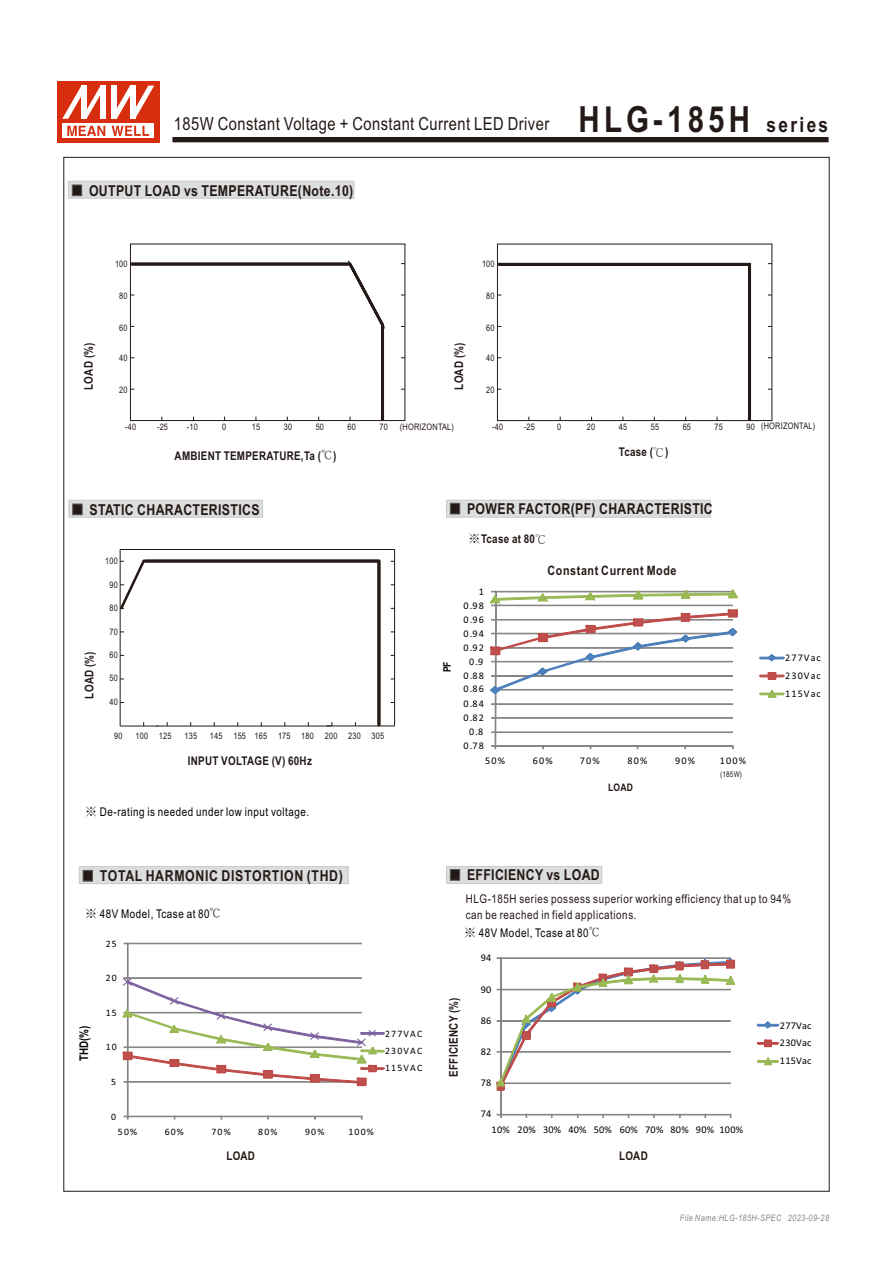
<style>
.page{position:relative;width:893px;height:1263px;background:#fff}
.page>*{position:absolute;margin:0;border:0;box-sizing:border-box;transform-origin:0 0}
.t1{font:18px "Arial Narrow";letter-spacing:.025em;color:#231916}
.t2{font:700 15px "Arial Narrow";letter-spacing:.025em;color:#231916}
.t3{font:700 15px "Arial Narrow";letter-spacing:.045em;color:#231916}
.t4{font:700 13.05px "Arial Narrow";letter-spacing:.045em;color:#231916}
.t5{font:700 12px "Arial Narrow";letter-spacing:.025em;color:#231916}
.t6{font:12px/16.4px "Arial Narrow";letter-spacing:.045em;color:#231916}
.t7{font:12px "Arial Narrow";letter-spacing:.045em;color:#000}
.t8{font:700 12px "Arial Narrow";color:#000}
.t9{font:700 10.35px "Arial Narrow";color:#231916}
.t10{font:700 10.35px "Arial Narrow";color:#000}
.t11{font:10.2px/17.9px "Calibri";letter-spacing:.02em;color:#000;text-align:justify}
.t12{font:9.75px/17.2px "Calibri";letter-spacing:.115em;color:#000;text-align:justify}
.t13{font:9px "Arial Narrow";letter-spacing:.025em;color:#231916}
.t14{font:italic 9px "Arial Narrow";letter-spacing:.045em;color:#898989}
.t15{font:7.8px "Arial Narrow";color:#231916}
.s1{font-weight:700;font-size:36px}
.s2{font-weight:700;font-size:21px}
.s3{font-family:"Inn Ming";font-weight:500}
.s4{font-family:"Ming Li U";font-weight:400}
.s5{font-family:"Inn Ming";font-weight:500;color:#000}
.s6{font-family:"Inn Ming";font-weight:500;color:#231916}
</style>
<div class="page">
<hr style="left:127px;top:943px;width:235px;height:1px;background:#868686">
<hr style="left:127px;top:943px;width:1px;height:173px;background:#868686">
<hr style="left:127px;top:1116px;width:235px;height:1px;background:#868686">
<svg style="left:122px;top:977px;width:263px;height:109px"></svg>
<hr style="left:500px;top:957px;width:2px;height:158px;background:#868686">
<hr style="left:500px;top:1114px;width:231px;height:1px;background:#868686">
<svg style="left:497px;top:1114px;width:5px;height:4px"></svg>
<svg style="left:496px;top:957px;width:240px;height:134px"></svg>
<svg style="left:757px;top:1021px;width:22px;height:8px"></svg>
<svg style="left:757px;top:1039px;width:22px;height:8px"></svg>
<svg style="left:757px;top:1057px;width:22px;height:8px"></svg>
<svg style="left:489px;top:589px;width:250px;height:160px"></svg>
<svg style="left:759px;top:655px;width:26px;height:7px"></svg>
<svg style="left:759px;top:671px;width:26px;height:9px"></svg>
<svg style="left:759px;top:690px;width:26px;height:8px"></svg>
<svg style="left:497px;top:262px;width:255px;height:160px"></svg>
<div style="left:497px;top:244px;width:275px;height:177px;border:1px solid #231916"></div>
<svg style="left:446px;top:500px;width:265px;height:17px;background:#d6d7d7"></svg>
<svg style="left:68px;top:181px;width:286px;height:18px;background:#d6d7d7"></svg>
<svg style="left:69px;top:500px;width:194px;height:18px;background:#d4d5d5"></svg>
<svg style="left:79px;top:866px;width:270px;height:18px;background:#d5d6d6"></svg>
<svg style="left:172px;top:137px;width:657px;height:6px;background:#3b322f"></svg>
<svg style="left:130px;top:261px;width:256px;height:161px"></svg>
<div style="left:130px;top:244px;width:275px;height:177px;border:1px solid #231916"></div>
<hr style="left:326px;top:726px;width:68px;height:1px;background:#231916">
<svg style="left:120px;top:549px;width:275px;height:177px"></svg>
<svg style="left:446px;top:866px;width:156px;height:18px;background:#d2d3d3"></svg>
<div style="left:57px;top:82px;width:102px;height:61px;background:#d62e0f"></div>
<div style="left:62px;top:123px;width:92px;height:15px;background:#fff"></div>
<svg style="left:112px;top:126px;width:37px;height:10px"></svg>
<svg style="left:67px;top:126px;width:38px;height:10px"></svg>
<svg style="left:62px;top:86px;width:44px;height:33px"></svg>
<svg style="left:112px;top:86px;width:42px;height:33px"></svg>
<h1 class="t1" style="left:174px;top:117px;width:656px">185W Constant Voltage + Constant Current LED Driver <span class="s1">HLG-185H</span> <span class="s2">series</span></h1>
<h2 class="t2" style="left:89px;top:185px;width:266px">OUTPUT LOAD vs TEMPERATURE(Note.10)</h2>
<p class="t5" style="left:84px;top:390px;width:49px;rotate:-90deg">LOAD (%)</p>
<p class="t13" style="left:115px;top:261px;width:14px">100</p>
<p class="t13" style="left:482px;top:261px;width:14px">100</p>
<p class="t13" style="left:119px;top:293px;width:10px">80</p>
<p class="t13" style="left:486px;top:293px;width:10px">80</p>
<p class="t13" style="left:119px;top:325px;width:10px">60</p>
<p class="t13" style="left:486px;top:325px;width:10px">60</p>
<p class="t13" style="left:119px;top:354px;width:10px">40</p>
<p class="t13" style="left:119px;top:386px;width:10px">20</p>
<p class="t5" style="left:454px;top:390px;width:49px;rotate:-90deg">LOAD (%)</p>
<p class="t13" style="left:486px;top:354px;width:10px">40</p>
<p class="t13" style="left:486px;top:386px;width:10px">20</p>
<p class="t13" style="left:125px;top:424px;width:13px">-40</p>
<p class="t13" style="left:157px;top:424px;width:13px">-25</p>
<p class="t13" style="left:187px;top:424px;width:13px">-10</p>
<p class="t13" style="left:222px;top:424px;width:6px">0</p>
<p class="t13" style="left:252px;top:424px;width:10px">15</p>
<p class="t13" style="left:284px;top:424px;width:10px">30</p>
<p class="t13" style="left:316px;top:424px;width:10px">50</p>
<p class="t13" style="left:348px;top:424px;width:10px">60</p>
<p class="t13" style="left:379px;top:424px;width:10px">70</p>
<p class="t13" style="left:400px;top:423px;width:56px">(HORIZONTAL)</p>
<p class="t13" style="left:492px;top:424px;width:13px">-40</p>
<p class="t13" style="left:524px;top:424px;width:13px">-25</p>
<p class="t13" style="left:557px;top:424px;width:6px">0</p>
<p class="t13" style="left:587px;top:424px;width:10px">20</p>
<p class="t13" style="left:619px;top:424px;width:10px">45</p>
<p class="t13" style="left:651px;top:424px;width:10px">55</p>
<p class="t13" style="left:683px;top:424px;width:10px">65</p>
<p class="t13" style="left:714px;top:424px;width:10px">75</p>
<p class="t13" style="left:746px;top:423px;width:70px">90 (HORIZONTAL)</p>
<p class="t5" style="left:175px;top:451px;width:163px">AMBIENT TEMPERATURE,Ta (<span class="s3">℃</span>)</p>
<p class="t5" style="left:619px;top:447px;width:51px">Tcase (<span class="s4">℃</span>)</p>
<h2 class="t2" style="left:89px;top:504px;width:172px">STATIC CHARACTERISTICS</h2>
<p class="t5" style="left:85px;top:699px;width:49px;rotate:-90deg">LOAD (%)</p>
<p class="t13" style="left:105px;top:558px;width:14px">100</p>
<p class="t13" style="left:109px;top:581px;width:10px">90</p>
<p class="t13" style="left:109px;top:605px;width:10px">80</p>
<p class="t13" style="left:109px;top:628px;width:10px">70</p>
<p class="t13" style="left:109px;top:651px;width:10px">60</p>
<p class="t13" style="left:109px;top:675px;width:10px">50</p>
<p class="t13" style="left:109px;top:698px;width:10px">40</p>
<p class="t13" style="left:114px;top:732px;width:10px">90</p>
<p class="t13" style="left:135px;top:732px;width:38px">100 125</p>
<p class="t13" style="left:185px;top:732px;width:14px">135</p>
<p class="t13" style="left:210px;top:732px;width:176px">145 155 165 175 180 200 230 305</p>
<p class="t5" style="left:188px;top:756px;width:126px">INPUT VOLTAGE (V) 60Hz</p>
<p class="t7" style="left:85px;top:807px;width:226px"><span class="s3">※</span> De-rating is needed under low input voltage.</p>
<p class="t10" style="left:443px;top:672px;width:12px;rotate:-90deg">PF</p>
<h2 class="t2" style="left:467px;top:503px;width:247px">POWER FACTOR(PF) CHARACTERISTIC</h2>
<p class="t5" style="left:468px;top:534px;width:80px"><span class="s5">※</span>Tcase at 80<span class="s4">℃</span></p>
<p class="t11" style="left:479px;top:583px;width:7px">1</p>
<p class="t11" style="left:463px;top:597px;width:22px">0.98</p>
<p class="t11" style="left:463px;top:612px;width:22px">0.96</p>
<p class="t11" style="left:463px;top:625px;width:22px">0.94</p>
<p class="t11" style="left:463px;top:639px;width:22px">0.92</p>
<p class="t11" style="left:469px;top:653px;width:16px">0.9</p>
<p class="t11" style="left:463px;top:667px;width:22px">0.88</p>
<p class="t11" style="left:463px;top:681px;width:22px">0.86</p>
<p class="t11" style="left:463px;top:695px;width:22px">0.84</p>
<p class="t11" style="left:463px;top:709px;width:22px">0.82</p>
<p class="t11" style="left:469px;top:723px;width:16px">0.8</p>
<p class="t11" style="left:463px;top:737px;width:22px">0.78</p>
<p class="t4" style="left:548px;top:565px;width:130px">Constant Current Mode</p>
<p class="t11" style="left:485px;top:753px;width:21px">50%</p>
<p class="t11" style="left:533px;top:753px;width:21px">60%</p>
<p class="t11" style="left:580px;top:753px;width:21px">70%</p>
<p class="t11" style="left:627px;top:753px;width:21px">80%</p>
<p class="t11" style="left:675px;top:753px;width:21px">90%</p>
<p class="t11" style="left:720px;top:753px;width:28px">100%</p>
<p class="t9" style="left:608px;top:784px;width:26px">LOAD</p>
<p class="t15" style="left:720px;top:771px;width:23px">(185W)</p>
<p class="t11" style="left:785px;top:650px;width:37px">277Vac 230Vac 115Vac</p>
<h2 class="t3" style="left:100px;top:870px;width:245px">TOTAL HARMONIC DISTORTION (THD)</h2>
<p class="t7" style="left:85px;top:909px;width:138px"><span class="s3">※</span> 48V Model, Tcase at 80<span class="s6">℃</span></p>
<p class="t12" style="left:106px;top:935px;width:13px">25</p>
<p class="t12" style="left:106px;top:970px;width:13px">20</p>
<h2 class="t2" style="left:467px;top:869px;width:134px">EFFICIENCY vs LOAD</h2>
<p class="t6" style="left:466px;top:892px;width:327px">HLG-185H series possess superior working efficiency that up to 94% can be reached in field applications.</p>
<p class="t7" style="left:464px;top:928px;width:138px"><span class="s3">※</span> 48V Model, Tcase at 80<span class="s6">℃</span></p>
<p class="t11" style="left:481px;top:950px;width:12px">94</p>
<p class="t11" style="left:481px;top:981px;width:12px">90</p>
<p class="t8" style="left:79px;top:1061px;width:37px;rotate:-90deg">THD(%)</p>
<p class="t12" style="left:106px;top:1005px;width:13px">15</p>
<p class="t12" style="left:106px;top:1039px;width:13px">10</p>
<p class="t12" style="left:385px;top:1025px;width:39px">277VAC 230VAC 115VAC</p>
<p class="t5" style="left:449px;top:1077px;width:81px;rotate:-90deg">EFFICIENCY (%)</p>
<p class="t11" style="left:481px;top:1012px;width:12px">86</p>
<p class="t11" style="left:481px;top:1044px;width:12px">82</p>
<p class="t12" style="left:111px;top:1074px;width:6px">5</p>
<p class="t11" style="left:481px;top:1074px;width:12px">78</p>
<p class="t12" style="left:111px;top:1108px;width:6px">0</p>
<p class="t11" style="left:481px;top:1106px;width:12px">74</p>
<p class="t12" style="left:118px;top:1123px;width:21px">50%</p>
<p class="t12" style="left:165px;top:1123px;width:21px">60%</p>
<p class="t12" style="left:211px;top:1123px;width:21px">70%</p>
<p class="t12" style="left:258px;top:1123px;width:21px">80%</p>
<p class="t12" style="left:305px;top:1123px;width:21px">90%</p>
<p class="t12" style="left:349px;top:1123px;width:27px">100%</p>
<p class="t11" style="left:492px;top:1121px;width:253px">10% 20% 30% 40% 50% 60% 70% 80% 90% 100%</p>
<p class="t5" style="left:226px;top:1151px;width:30px">LOAD</p>
<p class="t5" style="left:619px;top:1151px;width:30px">LOAD</p>
<p class="t11" style="left:780px;top:1017px;width:33px">277Vac 230Vac 115Vac</p>
<p class="t14" style="left:680px;top:1214px;width:151px">File Name:HLG-185H-SPEC 2023-09-28</p>
</div>
